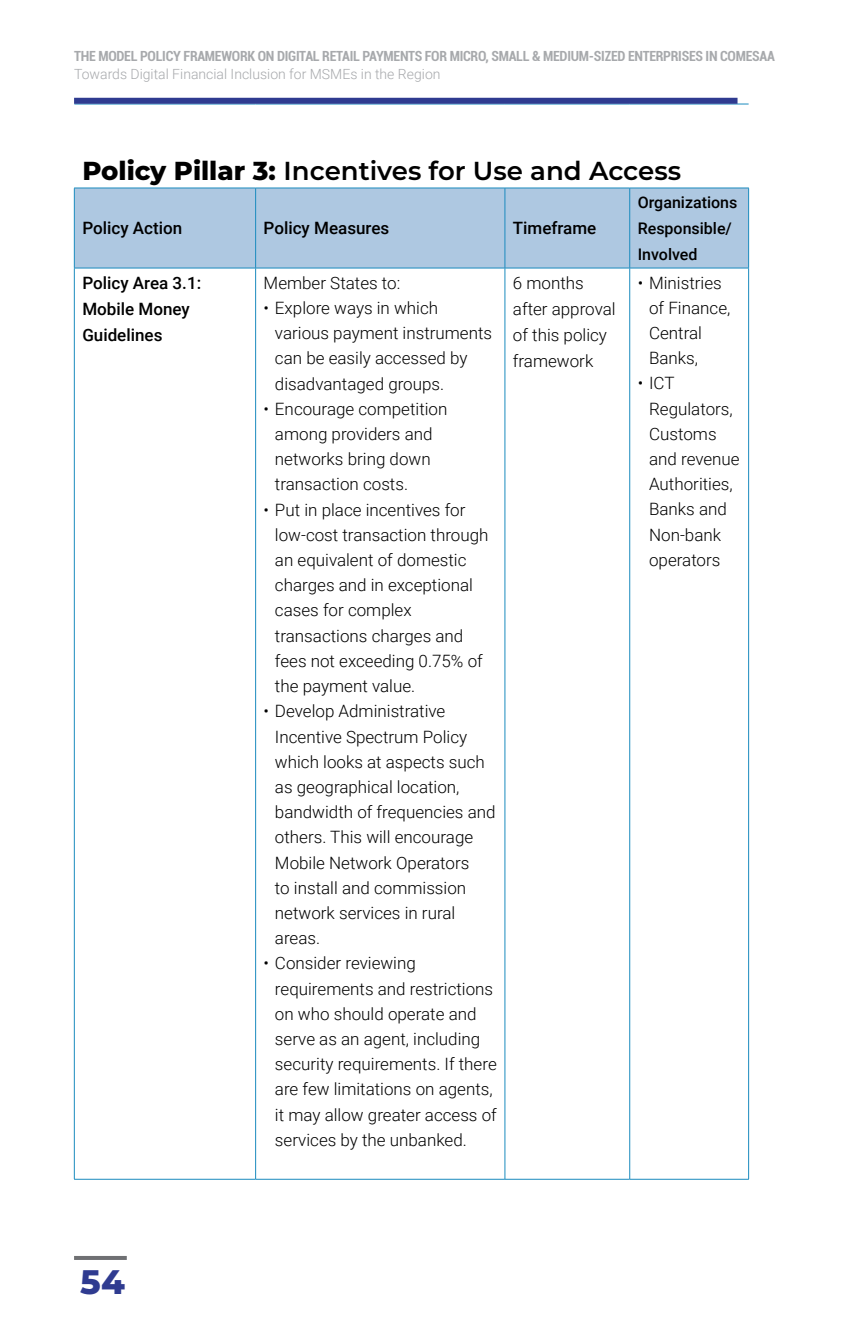
<style>
.page{position:relative;width:851px;height:1333px;background:#fff}
.page>*{position:absolute;margin:0;border:0;box-sizing:border-box;transform-origin:0 0}
.t1{font:800 34px "Montserrat";color:#2f3b90}
.t2{font:600 26px "Montserrat";color:#000}
.t3{font:300 17px/25.2px "Roboto";color:#000}
.t4{font:500 17px/26px "Roboto";color:#000}
.t5{font:500 16px/26px "Roboto";color:#000}
.t6{font:700 condensed 14px "Roboto";letter-spacing:-.02em;color:#a7a9ac}
.t7{font:300 14px "Roboto";color:#a7a9ac}
.s1{font-weight:800}
</style>
<div class="page">
<div style="left:75px;top:189px;width:673px;height:79px;background:#aec8e1"></div>
<hr style="left:74px;top:104px;width:181px;height:1px;background:#1b8bbe">
<hr style="left:255px;top:104px;width:250px;height:1px;background:#1b8bbe">
<hr style="left:505px;top:104px;width:124px;height:1px;background:#1b8bbe">
<hr style="left:629px;top:104px;width:119px;height:1px;background:#1b8bbe">
<hr style="left:74px;top:188px;width:181px;height:1px;background:#1b8bbe">
<hr style="left:74px;top:188px;width:1px;height:80px;background:#1b8bbe">
<hr style="left:255px;top:188px;width:250px;height:1px;background:#1b8bbe">
<hr style="left:255px;top:188px;width:1px;height:80px;background:#1b8bbe">
<hr style="left:505px;top:188px;width:124px;height:1px;background:#1b8bbe">
<hr style="left:504px;top:188px;width:1px;height:80px;background:#1b8bbe">
<hr style="left:629px;top:188px;width:119px;height:1px;background:#1b8bbe">
<hr style="left:629px;top:188px;width:1px;height:80px;background:#1b8bbe">
<hr style="left:748px;top:188px;width:1px;height:80px;background:#1b8bbe">
<hr style="left:74px;top:268px;width:181px;height:1px;background:#1b8bbe">
<hr style="left:74px;top:268px;width:1px;height:910px;background:#1b8bbe">
<hr style="left:255px;top:268px;width:250px;height:1px;background:#1b8bbe">
<hr style="left:255px;top:268px;width:1px;height:910px;background:#1b8bbe">
<hr style="left:505px;top:268px;width:124px;height:1px;background:#1b8bbe">
<hr style="left:504px;top:268px;width:1px;height:910px;background:#1b8bbe">
<hr style="left:629px;top:268px;width:119px;height:1px;background:#1b8bbe">
<hr style="left:629px;top:268px;width:1px;height:910px;background:#1b8bbe">
<hr style="left:748px;top:268px;width:1px;height:910px;background:#1b8bbe">
<hr style="left:74px;top:1178px;width:181px;height:1px;background:#1b8bbe">
<hr style="left:255px;top:1178px;width:250px;height:1px;background:#1b8bbe">
<hr style="left:505px;top:1178px;width:124px;height:1px;background:#1b8bbe">
<hr style="left:629px;top:1178px;width:119px;height:1px;background:#1b8bbe">
<div style="left:74px;top:98px;width:663px;height:6px;background:#2f3b90"></div>
<svg style="left:74px;top:1256px;width:53px;height:3px"></svg>
<p class="t6" style="left:74px;top:46px;width:702px">THE MODEL POLICY FRAMEWORK ON DIGITAL RETAIL PAYMENTS FOR MICRO, SMALL &amp; MEDIUM-SIZED ENTERPRISES IN COMESAA</p>
<p class="t7" style="left:74px;top:64px;width:368px">Towards Digital Financial Inclusion for MSMEs in the Region</p>
<h2 class="t2" style="left:82px;top:152px;width:600px"><span class="s1">Policy Pillar 3:</span> Incentives for Use and Access</h2>
<p class="t4" style="left:82px;top:215px;width:101px">Policy Action</p>
<p class="t4" style="left:263px;top:215px;width:127px">Policy Measures</p>
<p class="t4" style="left:513px;top:215px;width:85px">Timeframe</p>
<p class="t5" style="left:637px;top:189px;width:101px">Organizations<br>Responsible/<br>Involved</p>
<p class="t4" style="left:82px;top:269px;width:120px">Policy Area 3.1:<br>Mobile Money<br>Guidelines</p>
<p class="t3" style="left:263px;top:269px;width:138px">Member States to:</p>
<p class="t3" style="left:275px;top:295px;width:219px;text-indent:-11px">• Explore ways in which various payment instruments can be easily accessed by disadvantaged groups.</p>
<p class="t3" style="left:275px;top:395px;width:174px;text-indent:-11px">• Encourage competition among providers and networks bring down transaction costs.</p>
<p class="t3" style="left:275px;top:496px;width:215px;text-indent:-11px">• Put in place incentives for low-cost transaction through an equivalent of domestic charges and in exceptional cases for complex transactions charges and fees not exceeding 0.75% of the payment value.</p>
<p class="t3" style="left:275px;top:698px;width:222px;text-indent:-11px">• Develop Administrative<br>Incentive Spectrum Policy which looks at aspects such as geographical location, bandwidth of frequencies and others. This will encourage<br>Mobile Network Operators<br>to install and commission network services in rural areas.</p>
<p class="t3" style="left:275px;top:950px;width:223px;text-indent:-11px">• Consider reviewing requirements and restrictions on who should operate and serve as an agent, including security requirements. If there are few limitations on agents, it may allow greater access of services by the unbanked.</p>
<p class="t3" style="left:513px;top:269px;width:104px;line-height:26px">6 months after approval of this policy framework</p>
<p class="t3" style="left:649px;top:269px;width:83px;text-indent:-11px">• Ministries of Finance,<br>Central<br>Banks,</p>
<p class="t3" style="left:649px;top:370px;width:92px;text-indent:-11px">• ICT<br>Regulators,<br>Customs and revenue<br>Authorities,<br>Banks and<br>Non-bank operators</p>
<h1 class="t1" style="left:80px;top:1256px;width:46px">54</h1>
</div>
